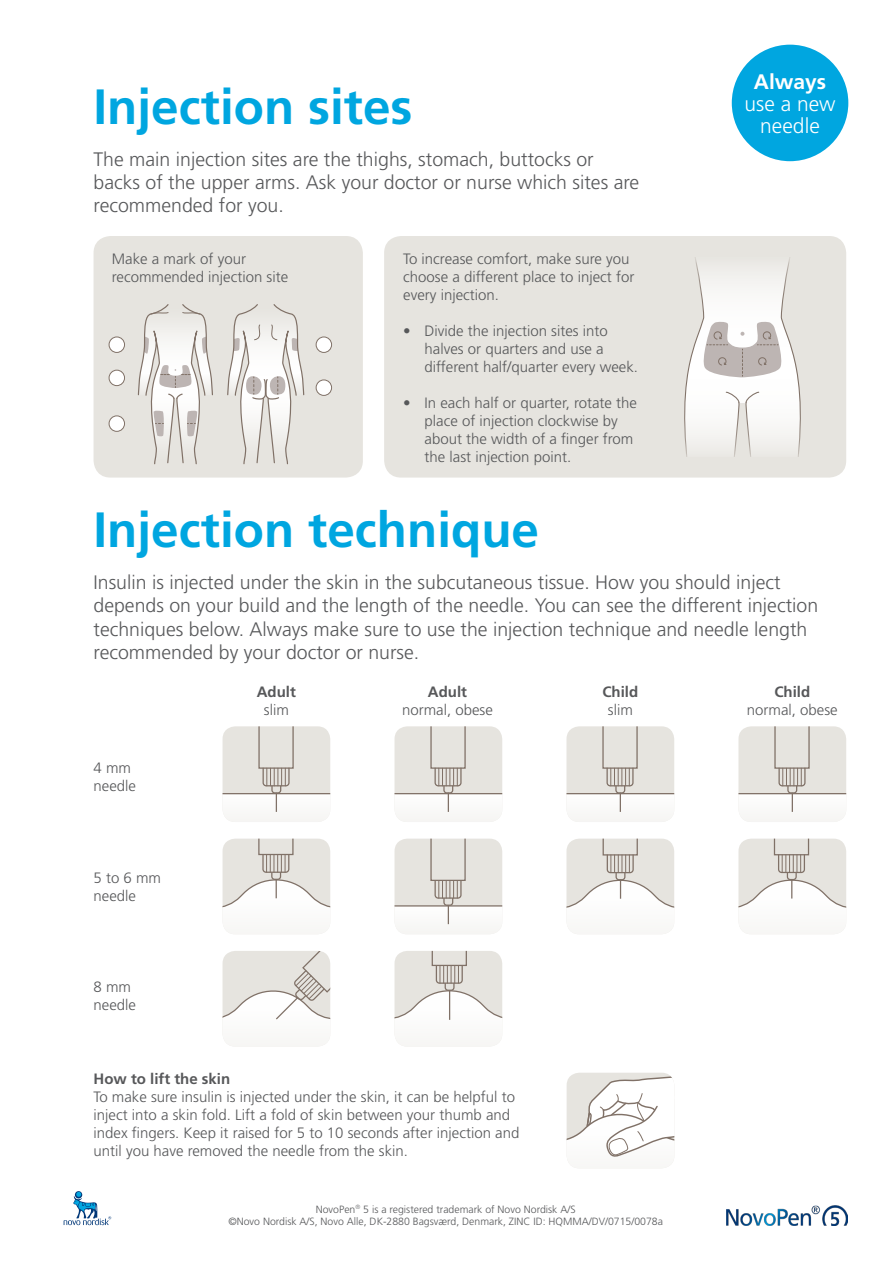
<style>
.page{position:relative;width:893px;height:1263px;background:#fff}
.page>*{position:absolute;margin:0;border:0;box-sizing:border-box;transform-origin:0 0}
.t1{font:49.5px "A Frutiger 65";color:#00a6e0}
.t2{font:21px/22.2px "A Frutiger 45";color:#fff;text-align:center}
.t3{font:21px "A Frutiger 65";color:#fff}
.t4{font:19.5px/23.4px "A Frutiger 45";color:#57585a}
.t5{font:15px/18px "A Frutiger 45";color:#57585a}
.t6{font:15px "A Frutiger 65";color:#57585a}
.t7{font:10.5px/12px "A Frutiger 45";color:#57585a;text-align:center}
</style>
<div class="page">
<div style="left:732px;top:45px;width:116px;height:116px;background:#00a6e0;border-radius:50%"></div>
<svg style="left:566px;top:839px;width:108px;height:95px"></svg>
<svg style="left:738px;top:839px;width:108px;height:95px"></svg>
<svg style="left:223px;top:839px;width:107px;height:95px"></svg>
<svg style="left:223px;top:951px;width:107px;height:95px"></svg>
<svg style="left:394px;top:839px;width:108px;height:95px"></svg>
<svg style="left:394px;top:726px;width:108px;height:96px"></svg>
<svg style="left:566px;top:726px;width:108px;height:96px"></svg>
<svg style="left:738px;top:726px;width:108px;height:96px"></svg>
<svg style="left:394px;top:951px;width:108px;height:95px"></svg>
<svg style="left:567px;top:1073px;width:107px;height:95px"></svg>
<div style="left:94px;top:236px;width:269px;height:242px;background:#e6e4df;border-radius:17px"></div>
<svg style="left:137px;top:304px;width:76px;height:161px"></svg>
<svg style="left:227px;top:304px;width:78px;height:161px"></svg>
<div style="left:316px;top:380px;width:16px;height:15px;background:#fff;border-radius:50%"></div>
<div style="left:316px;top:380px;width:16px;height:16px;border:1px solid #807167;border-radius:50%"></div>
<div style="left:109px;top:370px;width:16px;height:16px;background:#fff;border-radius:50%"></div>
<div style="left:109px;top:370px;width:16px;height:16px;border:1px solid #807167;border-radius:50%"></div>
<div style="left:109px;top:416px;width:16px;height:15px;background:#fff;border-radius:50%"></div>
<div style="left:109px;top:415px;width:16px;height:17px;border:1px solid #807167;border-radius:50%"></div>
<div style="left:316px;top:337px;width:16px;height:15px;background:#fff;border-radius:50%"></div>
<div style="left:316px;top:337px;width:16px;height:16px;border:1px solid #807167;border-radius:50%"></div>
<div style="left:109px;top:337px;width:16px;height:15px;background:#fff;border-radius:50%"></div>
<div style="left:109px;top:337px;width:16px;height:16px;border:1px solid #807167;border-radius:50%"></div>
<div style="left:384px;top:236px;width:462px;height:242px;background:#e6e4df;border-radius:17px"></div>
<svg style="left:684px;top:257px;width:117px;height:200px"></svg>
<svg style="left:223px;top:726px;width:107px;height:96px"></svg>
<svg style="left:64px;top:1192px;width:47px;height:33px"></svg>
<img style="left:726px;top:1206px;width:121px;height:19px">
<h1 class="t1" style="left:94px;top:75px;width:321px">Injection sites</h1>
<h3 class="t4" style="left:94px;top:147px;width:547px">The main injection sites are the thighs, stomach, buttocks or backs of the upper arms. Ask your doctor or nurse which sites are recommended for you.</h3>
<p class="t5" style="left:112px;top:249px;width:178px">Make a mark of your recommended injection site</p>
<p class="t5" style="left:403px;top:249px;width:233px">To increase comfort, make sure you choose a different place to inject for every injection.</p>
<p class="t5" style="left:424px;top:321px;width:215px;text-indent:-21px">• Divide the injection sites into halves or quarters and use a different half/quarter every week.</p>
<p class="t5" style="left:424px;top:393px;width:214px;text-indent:-21px">• In each half or quarter, rotate the place of injection clockwise by about the width of a finger from the last injection point.</p>
<h1 class="t1" style="left:94px;top:498px;width:447px">Injection technique</h1>
<h2 class="t3" style="left:754px;top:68px;width:74px">Always</h2>
<h2 class="t2" style="left:744px;top:93px;width:93px">use a new needle</h2>
<p class="t4" style="left:94px;top:570px;width:726px">Insulin is injected under the skin in the subcutaneous tissue. How you should inject depends on your build and the length of the needle. You can see the different injection techniques below. Always make sure to use the injection technique and needle length recommended by your doctor or nurse.</p>
<p class="t5" style="left:94px;top:759px;width:44px">4 mm needle</p>
<p class="t5" style="left:94px;top:868px;width:69px">5 to 6 mm needle</p>
<p class="t5" style="left:94px;top:978px;width:44px">8 mm needle</p>
<p class="t6" style="left:257px;top:682px;width:41px">Adult</p>
<p class="t5" style="left:264px;top:701px;width:26px">slim</p>
<p class="t6" style="left:428px;top:682px;width:41px">Adult</p>
<p class="t5" style="left:402px;top:701px;width:92px">normal, obese</p>
<p class="t6" style="left:94px;top:1069px;width:138px">How to lift the skin</p>
<p class="t5" style="left:94px;top:1087px;width:427px">To make sure insulin is injected under the skin, it can be helpful to inject into a skin fold. Lift a fold of skin between your thumb and index fingers. Keep it raised for 5 to 10 seconds after injection and until you have removed the needle from the skin.</p>
<p class="t6" style="left:602px;top:682px;width:37px">Child</p>
<p class="t5" style="left:608px;top:701px;width:26px">slim</p>
<p class="t7" style="left:228px;top:1203px;width:436px">NovoPen<sup>®</sup> 5 is a registered trademark of Novo Nordisk A/S<br>©Novo Nordisk A/S, Novo Alle, DK-2880 Bagsværd, Denmark, ZINC ID: HQMMA/DV/0715/0078a</p>
<p class="t6" style="left:774px;top:682px;width:37px">Child</p>
<p class="t5" style="left:747px;top:701px;width:92px">normal, obese</p>
</div>
